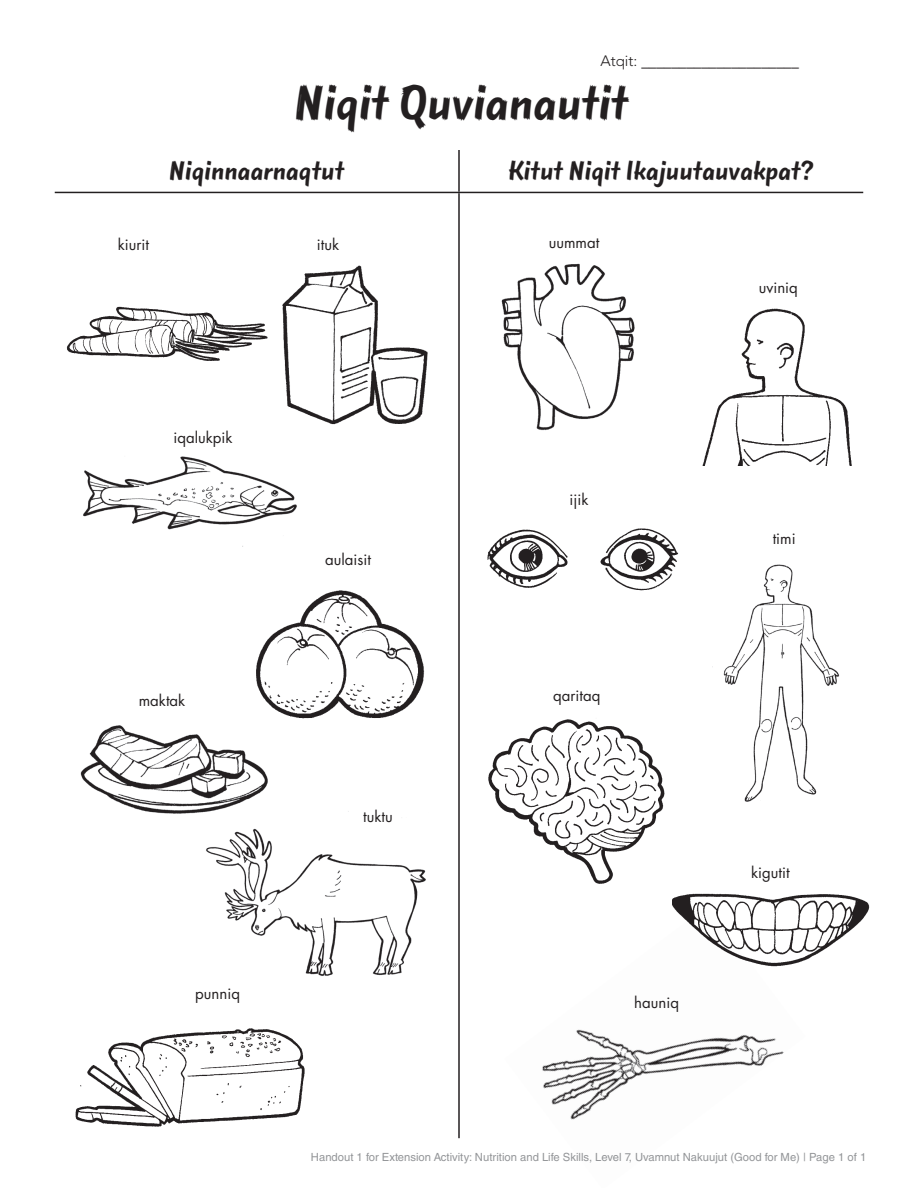
<style>
.page{position:relative;width:918px;height:1188px;background:#fff}
.page>*{position:absolute;margin:0;border:0;box-sizing:border-box;transform-origin:0 0}
.TITLE_1{font:700 49.5px "TT Masters Birds";color:#231f20}
.SUBTITLE_1{font:700 27px "TT Masters Birds";color:#231f20}
.TEXT_2{font:15px "Futura Std";color:#231f20}
.TEXT_1{font:15px "Pigiarniq";color:#231f20}
.FOOTNOTE{font:11.25px "Helvetica LT Std";color:#939598}
.s1{font-family:"Avenir LT Std";font-weight:300}
</style>
<div class="page">
<hr style="left:458px;top:150px;width:2px;height:42px;background:#231f20">
<hr style="left:55px;top:192px;width:404px;height:1px;background:#231f20">
<hr style="left:459px;top:192px;width:404px;height:1px;background:#231f20">
<hr style="left:458px;top:193px;width:2px;height:945px;background:#231f20">
<img style="left:501px;top:263px;width:134px;height:168px">
<img style="left:702px;top:308px;width:150px;height:157px">
<img style="left:66px;top:306px;width:202px;height:55px">
<img style="left:282px;top:265px;width:146px;height:160px">
<img style="left:487px;top:528px;width:192px;height:63px">
<img style="left:712px;top:564px;width:128px;height:238px">
<img style="left:83px;top:456px;width:214px;height:91px">
<img style="left:488px;top:719px;width:185px;height:187px">
<img style="left:673px;top:893px;width:197px;height:67px">
<img style="left:75px;top:1028px;width:230px;height:99px">
<img style="left:256px;top:590px;width:169px;height:129px">
<img style="left:80px;top:691px;width:217px;height:123px">
<img style="left:190px;top:806px;width:236px;height:170px">
<img style="left:542px;top:906px;width:264px;height:214px">
<p class="TEXT_1" style="left:601px;top:50px;width:200px"><span class="s1">Atqit:</span> _____________________</p>
<p class="TITLE_1" style="left:294px;top:69px;width:336px">Niqit Quvianautit</p>
<p class="SUBTITLE_1" style="left:169px;top:153px;width:177px">Niqinnaarnaqtut</p>
<p class="SUBTITLE_1" style="left:508px;top:153px;width:307px">Kitut Niqit Ikajuutauvakpat?</p>
<p class="TEXT_2" style="left:118px;top:235px;width:33px">kiurit</p>
<p class="TEXT_2" style="left:317px;top:235px;width:24px">ituk</p>
<p class="TEXT_2" style="left:174px;top:428px;width:61px">iqalukpik</p>
<p class="TEXT_2" style="left:139px;top:691px;width:48px">maktak</p>
<p class="TEXT_2" style="left:195px;top:984px;width:46px">punniq</p>
<p class="TEXT_2" style="left:325px;top:550px;width:47px">aulaisit</p>
<p class="TEXT_2" style="left:363px;top:807px;width:31px">tuktu</p>
<p class="TEXT_2" style="left:549px;top:233px;width:52px">uummat</p>
<p class="TEXT_2" style="left:759px;top:278px;width:41px">uviniq</p>
<p class="TEXT_2" style="left:570px;top:490px;width:20px">ijik</p>
<p class="TEXT_2" style="left:553px;top:686px;width:49px">qaritaq</p>
<p class="TEXT_2" style="left:634px;top:993px;width:46px">hauniq</p>
<p class="TEXT_2" style="left:773px;top:528px;width:24px">timi</p>
<p class="TEXT_2" style="left:751px;top:863px;width:40px">kigutit</p>
<p class="FOOTNOTE" style="left:311px;top:1151px;width:557px">Handout 1 for Extension Activity: Nutrition and Life Skills, Level 7, Uvamnut Nakuujut (Good for Me) | Page 1 of 1</p>
</div>
